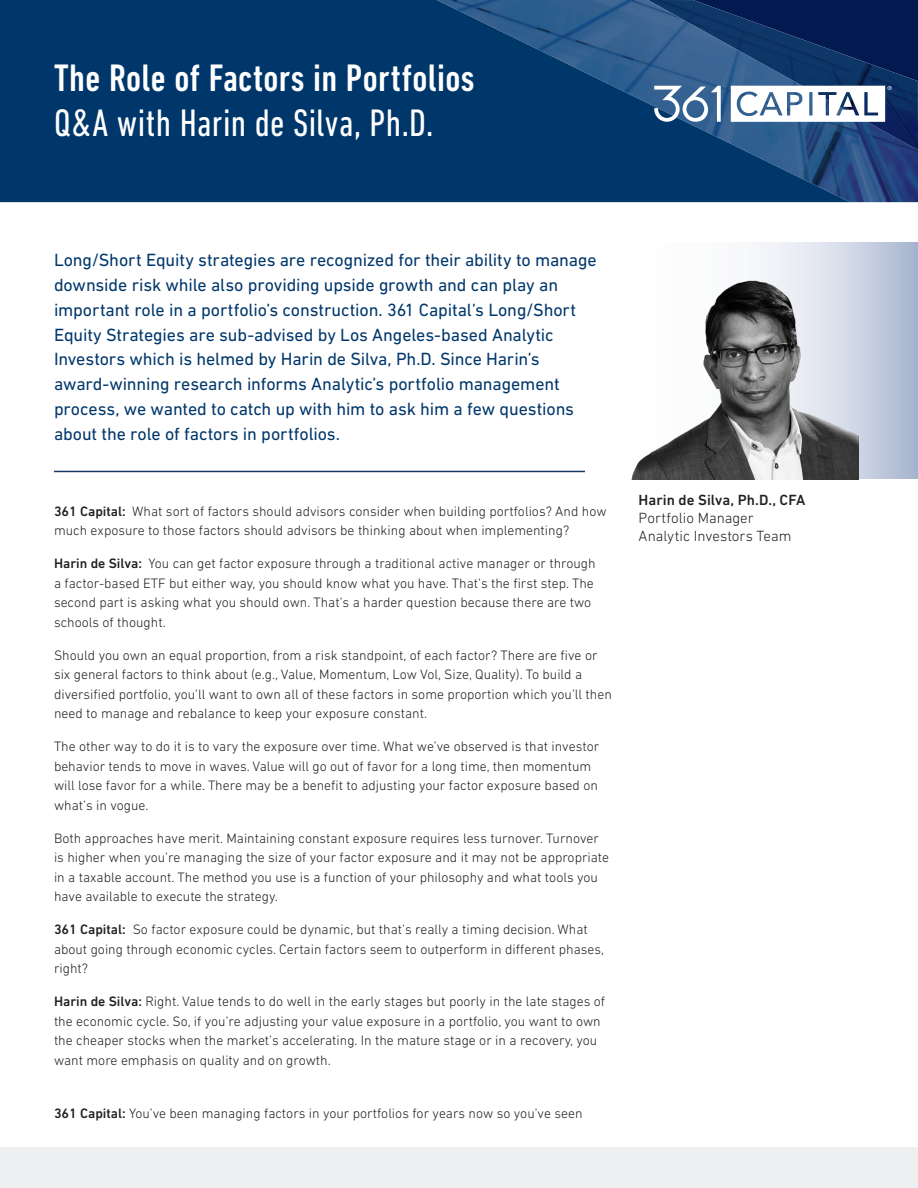
<style>
.page{position:relative;width:918px;height:1188px;background:#fff}
.page>*{position:absolute;margin:0;border:0;box-sizing:border-box;transform-origin:0 0}
.Section_Headers_Lar{font:500 condensed 39px "DIN Next LT Pro";letter-spacing:.01em;color:#fff}
.Section_Headers_Lar-2{font:condensed 39px "DIN Next LT Pro";letter-spacing:.01em;color:#fff}
.Opening_Paragraph{font:18px/24.8px "DIN Next LT Pro";letter-spacing:-.005em;color:#00376b}
.Main_Body{font:300 15px/18px "DIN Next LT Pro";color:#231f20}
.Main_Body-2{font:300 13.8px/19.5px "DIN Next LT Pro";color:#231f20}
.Section_Headers_Reg{font:300 13.8px "DIN Next LT Pro";color:#231f20}
.s1{font-weight:500}
</style>
<div class="page">
<svg style="left:490px;top:242px;width:428px;height:237px"></svg>
<img style="left:850px;top:150px;width:68px;height:52px">
<img style="left:850px;top:122px;width:68px;height:28px">
<svg style="left:0;top:0;width:850px;height:202px;background:#053b6e"></svg>
<div style="left:0;top:1148px;width:918px;height:40px;background:#edeff0"></div>
<hr style="left:54px;top:471px;width:531px;height:1px;background:#193a6a">
<svg style="left:654px;top:0;width:264px;height:122px"></svg>
<img style="left:624px;top:265px;width:234px;height:214px">
<p class="Section_Headers_Lar" style="left:54px;top:56px;width:422px">The Role of Factors in Portfolios</p>
<p class="Section_Headers_Lar-2" style="left:54px;top:101px;width:381px">Q&amp;A with Harin de Silva, Ph.D.</p>
<p class="Opening_Paragraph" style="left:54px;top:248px;width:544px">Long/Short Equity strategies are recognized for their ability to manage downside risk while also providing upside growth and can play an important role in a portfolio’s construction. 361 Capital’s Long/Short Equity Strategies are sub-advised by Los Angeles-based Analytic Investors which is helmed by Harin de Silva, Ph.D. Since Harin’s award-winning research informs Analytic’s portfolio management process, we wanted to catch up with him to ask him a few questions about the role of factors in portfolios.</p>
<p class="Main_Body-2" style="left:54px;top:501px;width:554px"><span class="s1">361 Capital:</span> What sort of factors should advisors consider when building portfolios? And how much exposure to those factors should advisors be thinking about when implementing?</p>
<p class="Main_Body-2" style="left:54px;top:554px;width:543px"><span class="s1">Harin de Silva:</span> You can get factor exposure through a traditional active manager or through a factor-based ETF but either way, you should know what you have. That’s the first step. The second part is asking what you should own. That’s a harder question because there are two schools of thought.</p>
<p class="Main_Body-2" style="left:54px;top:645px;width:559px">Should you own an equal proportion, from a risk standpoint, of each factor? There are five or six general factors to think about (e.g., Value, Momentum, Low Vol, Size, Quality). To build a diversified portfolio, you’ll want to own all of these factors in some proportion which you’ll then need to manage and rebalance to keep your exposure constant.</p>
<p class="Main_Body-2" style="left:54px;top:737px;width:547px">The other way to do it is to vary the exposure over time. What we’ve observed is that investor behavior tends to move in waves. Value will go out of favor for a long time, then momentum will lose favor for a while. There may be a benefit to adjusting your factor exposure based on what’s in vogue.</p>
<p class="Main_Body-2" style="left:54px;top:828px;width:557px">Both approaches have merit. Maintaining constant exposure requires less turnover. Turnover is higher when you’re managing the size of your factor exposure and it may not be appropriate in a taxable account. The method you use is a function of your philosophy and what tools you have available to execute the strategy.</p>
<p class="Main_Body-2" style="left:54px;top:920px;width:552px"><span class="s1">361 Capital:</span> So factor exposure could be dynamic, but that’s really a timing decision. What about going through economic cycles. Certain factors seem to outperform in different phases, right?</p>
<p class="Main_Body-2" style="left:54px;top:992px;width:553px"><span class="s1">Harin de Silva:</span> Right. Value tends to do well in the early stages but poorly in the late stages of the economic cycle. So, if you’re adjusting your value exposure in a portfolio, you want to own the cheaper stocks when the market’s accelerating. In the mature stage or in a recovery, you want more emphasis on quality and on growth.</p>
<p class="Section_Headers_Reg" style="left:54px;top:1105px;width:530px"><span class="s1">361 Capital:</span> You’ve been managing factors in your portfolios for years now so you’ve seen</p>
<p class="Main_Body" style="left:639px;top:490px;width:168px"><span class="s1">Harin de Silva, Ph.D., CFA<br></span>Portfolio Manager<br>Analytic Investors Team</p>
</div>
